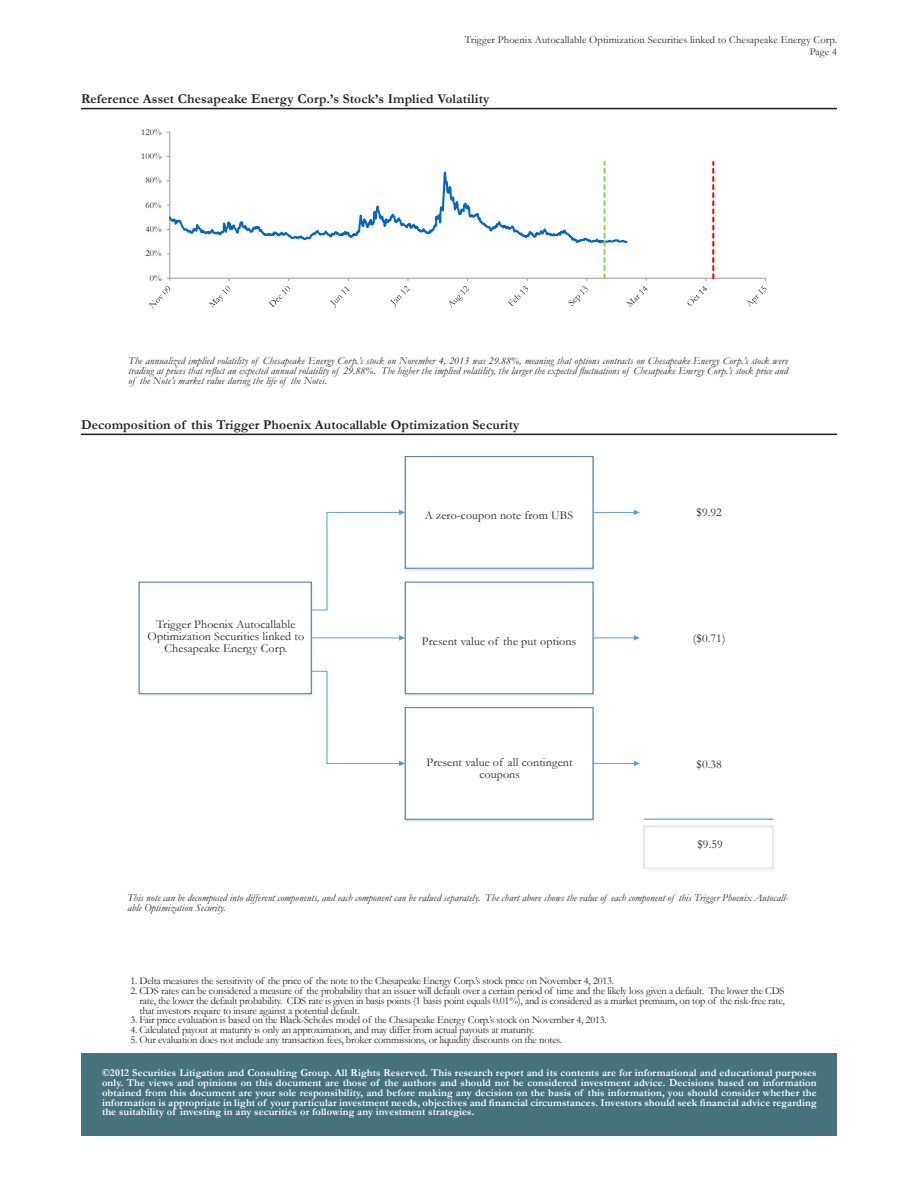
<style>
.page{position:relative;width:918px;height:1188px;background:#fff}
.page>*{position:absolute;margin:0;border:0;box-sizing:border-box;transform-origin:0 0}
.t1{font:700 13.5px "Garamond";letter-spacing:.01em;color:#231f20}
.t2{font:12px/12px "Garamond";letter-spacing:.01em;color:#231f20;text-align:center}
.t3{font:10.5px/9.8px "Garamond";letter-spacing:-.02em;color:#231f20;text-align:justify}
.t4{font:700 10.5px/9.8px "Garamond";letter-spacing:.01em;color:#fff;text-align:justify}
.t5{font:italic 10.5px/9.8px "Garamond";letter-spacing:.01em;color:#231f20}
.t6{font:10.5px "Garamond";letter-spacing:.01em;color:#231f20}
.t7{font:9.3px "Garamond";color:#231f20}
</style>
<div class="page">
<hr style="left:81px;top:108px;width:756px;height:1px;background:#231f20">
<hr style="left:81px;top:434px;width:756px;height:1px;background:#231f20">
<hr style="left:170px;top:278px;width:595px;height:1px;background:#989a9d">
<svg style="left:148px;top:132px;width:500px;height:176px"></svg>
<svg style="left:688px;top:162px;width:26px;height:143px"></svg>
<svg style="left:747px;top:278px;width:19px;height:29px"></svg>
<div style="left:139px;top:582px;width:173px;height:112px;border:1px solid #41719c"></div>
<img style="left:404px;top:456px;width:194px;height:115px">
<div style="left:405px;top:457px;width:188px;height:111px;background:#fff"></div>
<div style="left:405px;top:456px;width:188px;height:112px;border:1px solid #41719c"></div>
<img style="left:404px;top:581px;width:194px;height:115px">
<div style="left:405px;top:582px;width:188px;height:112px;background:#fff"></div>
<div style="left:405px;top:582px;width:188px;height:112px;border:1px solid #41719c"></div>
<img style="left:404px;top:707px;width:192px;height:115px">
<div style="left:405px;top:708px;width:188px;height:111px;background:#fff"></div>
<div style="left:405px;top:707px;width:188px;height:113px;border:1px solid #41719c"></div>
<svg style="left:310px;top:510px;width:95px;height:101px"></svg>
<svg style="left:310px;top:671px;width:95px;height:95px"></svg>
<hr style="left:593px;top:763px;width:42px;height:1px;background:#5b9bd5">
<svg style="left:634px;top:761px;width:6px;height:5px"></svg>
<hr style="left:593px;top:638px;width:42px;height:1px;background:#5b9bd5">
<svg style="left:634px;top:635px;width:6px;height:6px"></svg>
<hr style="left:593px;top:512px;width:42px;height:1px;background:#5b9bd5">
<svg style="left:634px;top:510px;width:6px;height:5px"></svg>
<hr style="left:311px;top:638px;width:89px;height:1px;background:#5b9bd5">
<svg style="left:399px;top:635px;width:6px;height:6px"></svg>
<div style="left:644px;top:826px;width:129px;height:42px;border:1px solid #dbdcde"></div>
<hr style="left:644px;top:819px;width:129px;height:1px;background:#5b9bd5">
<div style="left:82px;top:1053px;width:755px;height:82px;background:#46737c"></div>
<p class="t6" style="left:465px;top:33px;width:374px">Trigger Phoenix Autocallable Optimization Securities linked to Chesapeake Energy Corp.</p>
<p class="t1" style="left:81px;top:90px;width:410px">Reference Asset Chesapeake Energy Corp.’s Stock’s Implied Volatility</p>
<p class="t7" style="left:141px;top:126px;width:22px">120%</p>
<p class="t7" style="left:141px;top:150px;width:22px">100%</p>
<p class="t7" style="left:145px;top:174px;width:18px">80%</p>
<p class="t7" style="left:145px;top:199px;width:18px">60%</p>
<p class="t7" style="left:145px;top:223px;width:18px">40%</p>
<p class="t7" style="left:145px;top:247px;width:18px">20%</p>
<p class="t7" style="left:150px;top:272px;width:13px">0%</p>
<p class="t3" style="left:810px;top:47px;width:29px">Page 4</p>
<p class="t5" style="left:129px;top:356px;width:661px;text-align:justify">The annualized implied volatility of Chesapeake Energy Corp.’s stock on November 4, 2013 was 29.88%, meaning that options contracts on Chesapeake Energy Corp.’s stock were trading at prices that reflect an expected annual volatility of 29.88%. The higher the implied volatility, the larger the expected fluctuations of Chesapeake Energy Corp.’s stock price and of the Note’s market value during the life of the Notes.</p>
<p class="t1" style="left:81px;top:416px;width:440px">Decomposition of this Trigger Phoenix Autocallable Optimization Security</p>
<p class="t2" style="left:425px;top:509px;width:150px">A zero-coupon note from UBS</p>
<p class="t2" style="left:697px;top:506px;width:27px">$9.92</p>
<p class="t2" style="left:148px;top:618px;width:158px">Trigger Phoenix Autocallable<br>Optimization Securities linked to<br>Chesapeake Energy Corp.</p>
<p class="t2" style="left:422px;top:635px;width:156px">Present value of the put options</p>
<p class="t2" style="left:693px;top:632px;width:34px">($0.71)</p>
<p class="t2" style="left:427px;top:756px;width:147px">Present value of all contingent coupons</p>
<p class="t2" style="left:697px;top:758px;width:27px">$0.38</p>
<p class="t2" style="left:697px;top:838px;width:27px">$9.59</p>
<p class="t5" style="left:127px;top:892px;width:662px">This note can be decomposed into different components, and each component can be valued separately. The chart above shows the value of each component of this Trigger Phoenix Autocall&shy;able Optimization Security.</p>
<p class="t3" style="left:130px;top:976px;width:485px">1. Delta measures the sensitivity of the price of the note to the Chesapeake Energy Corp.’s stock price on November 4, 2013.</p>
<p class="t3" style="left:139px;top:986px;width:647px;text-indent:-9px">2. CDS rates can be considered a measure of the probability that an issuer will default over a certain period of time and the likely loss given a default. The lower the CDS rate, the lower the default probability. CDS rate is given in basis points (1 basis point equals 0.01%), and is considered as a market premium, on top of the risk-free rate, that investors require to insure against a potential default.</p>
<p class="t3" style="left:130px;top:1015px;width:478px">3. Fair price evaluation is based on the Black-Scholes model of the Chesapeake Energy Corp.’s stock on November 4, 2013.</p>
<p class="t3" style="left:130px;top:1025px;width:406px">4. Calculated payout at maturity is only an approximation, and may differ from actual payouts at maturity.</p>
<p class="t3" style="left:130px;top:1034px;width:433px">5. Our evaluation does not include any transaction fees, broker commissions, or liquidity discounts on the notes.</p>
<p class="t4" style="left:102px;top:1068px;width:716px">©2012 Securities Litigation and Consulting Group. All Rights Reserved. This research report and its contents are for informational and educational purposes only. The views and opinions on this document are those of the authors and should not be considered investment advice. Decisions based on information obtained from this document are your sole responsibility, and before making any decision on the basis of this information, you should consider whether the information is appropriate in light of your particular investment needs, objectives and financial circumstances. Investors should seek financial advice regarding the suitability of investing in any securities or following any investment strategies.</p>
</div>
